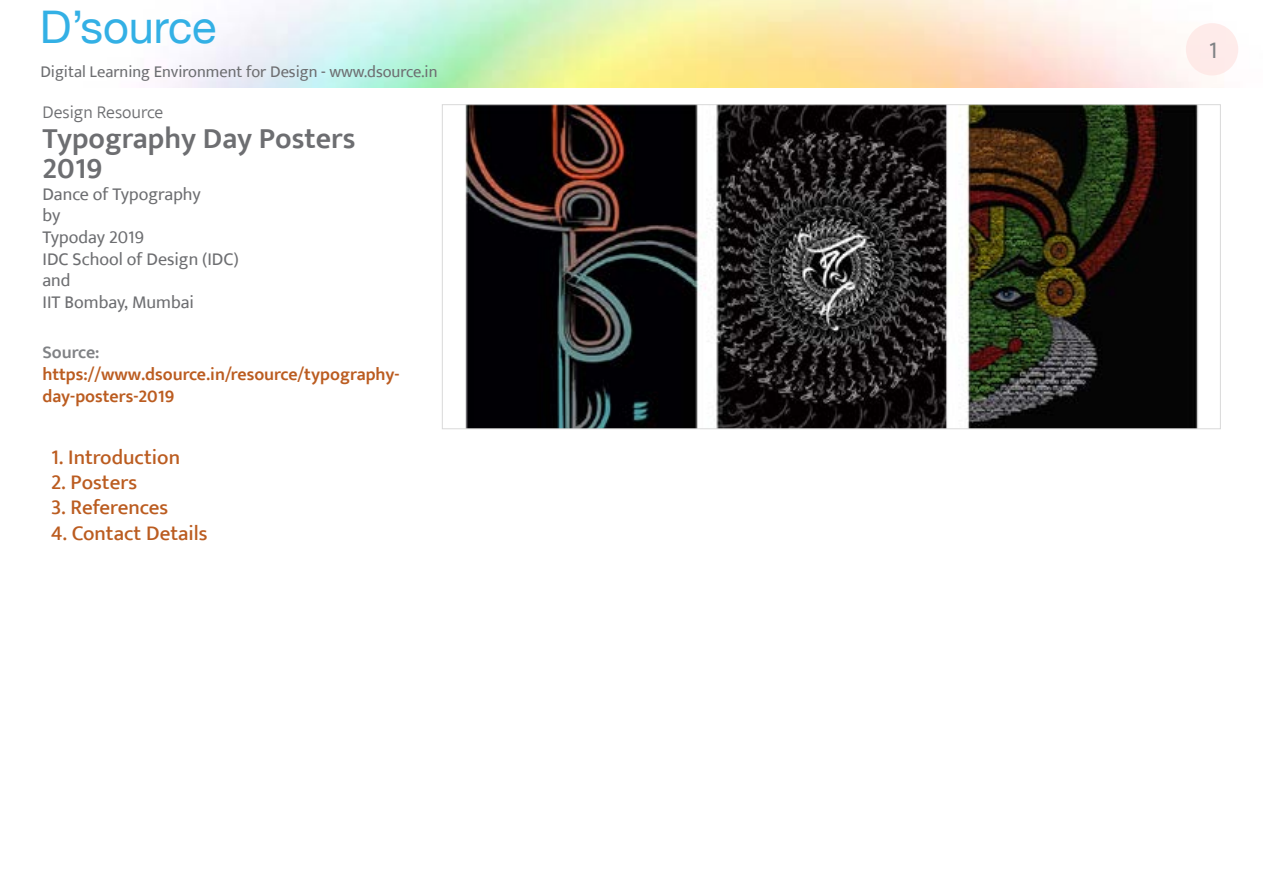
<style>
.page{position:relative;width:1263px;height:893px;background:#fff}
.page>*{position:absolute;margin:0;border:0;box-sizing:border-box;transform-origin:0 0}
.t1{font:45px "Helvetica Neue";color:#33b0e5}
.t2{font:600 30px/30px "Ek Mukta";color:#6d6e71}
.t3{font:24px "Ek Mukta";color:#808285}
.t4{font:500 21px "Ek Mukta";color:#bb5c20}
.t5{font:18px/21.6px "Ek Mukta";color:#6d6e71}
.t6{font:600 18px/21.6px "Ek Mukta";color:#bb5c20}
.t7{font:300 18px "Ek Mukta";color:#6d6e71}
.t8{font:600 18px "Ek Mukta";color:#808285}
.t9{font:16.5px "Ek Mukta";color:#6d6e71}
</style>
<div class="page">
<div style="left:1186px;top:23px;width:52px;height:52px;background:#feebea;border-radius:50%"></div>
<img style="left:465px;top:107px;width:733px;height:320px">
<h1 class="t1" style="left:40px;top:0;width:178px">D’source</h1>
<p class="t9" style="left:40px;top:62px;width:399px">Digital Learning Environment for Design - www.dsource.in</p>
<p class="t7" style="left:43px;top:101px;width:122px">Design Resource</p>
<h2 class="t2" style="left:43px;top:123px;width:315px">Typography Day Posters<br>2019</h2>
<p class="t5" style="left:43px;top:183px;width:198px">Dance of Typography<br>by<br>Typoday 2019<br>IDC School of Design (IDC) and<br>IIT Bombay, Mumbai</p>
<p class="t8" style="left:43px;top:342px;width:59px">Source:</p>
<p class="t6" style="left:43px;top:363px;width:359px">https://www.dsource.in/resource/typography&shy;day-posters-2019</p>
<p class="t4" style="left:51px;top:444px;width:131px">1. Introduction</p>
<p class="t4" style="left:51px;top:470px;width:88px">2. Posters</p>
<p class="t4" style="left:51px;top:495px;width:119px">3. References</p>
<p class="t4" style="left:51px;top:520px;width:158px">4. Contact Details</p>
<h3 class="t3" style="left:1209px;top:35px;width:10px">1</h3>
</div>
